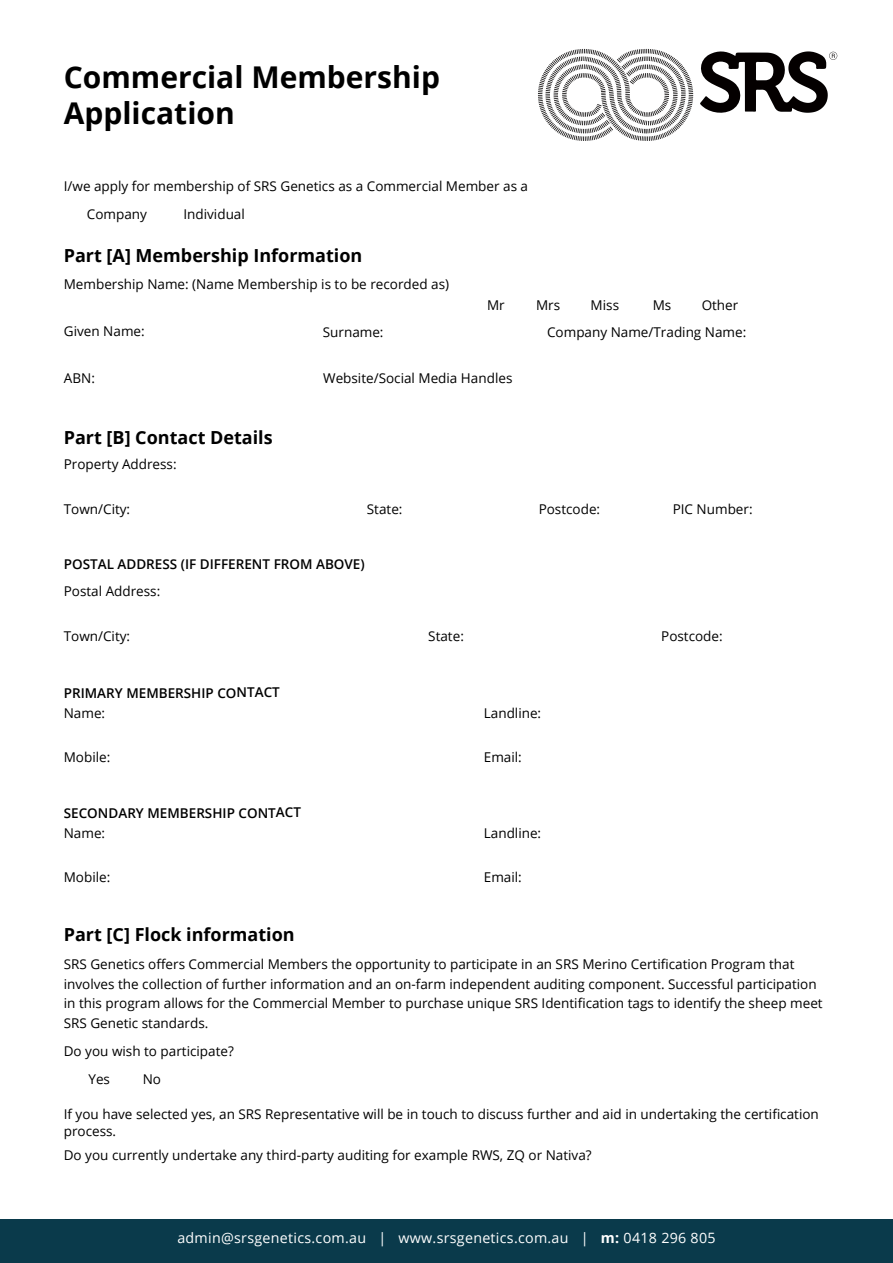
<style>
.page{position:relative;width:893px;height:1263px;background:#fff}
.page>*{position:absolute;margin:0;border:0;box-sizing:border-box;transform-origin:0 0}
.t1{font:700 30px/36px "Open Sans";color:#000}
.t2{font:700 18px "Open Sans";color:#000}
.t3{font:14.25px "Open Sans";letter-spacing:.02em;color:#fff}
.t4{font:13.5px/19.5px "Open Sans";color:#000}
.t5{font:600 13.5px "Open Sans";color:#000}
.s1{font-weight:700}
</style>
<div class="page">
<div style="left:0;top:1219px;width:893px;height:44px;background:#0a3a4b"></div>
<svg style="left:538px;top:49px;width:299px;height:92px"></svg>
<h1 class="t1" style="left:64px;top:58px;width:378px">Commercial Membership<br>Application</h1>
<p class="t4" style="left:64px;top:176px;width:466px">I/we apply for membership of SRS Genetics as a Commercial Member as a</p>
<p class="t4" style="left:87px;top:204px;width:62px">Company</p>
<p class="t4" style="left:183px;top:204px;width:63px">Individual</p>
<h2 class="t2" style="left:64px;top:243px;width:300px">Part [A] Membership Information</h2>
<p class="t4" style="left:64px;top:274px;width:387px">Membership Name: (Name Membership is to be recorded as)</p>
<p class="t4" style="left:487px;top:295px;width:19px">Mr</p>
<p class="t4" style="left:536px;top:295px;width:26px">Mrs</p>
<p class="t4" style="left:591px;top:295px;width:30px">Miss</p>
<p class="t4" style="left:653px;top:295px;width:20px">Ms</p>
<p class="t4" style="left:702px;top:295px;width:38px">Other</p>
<p class="t4" style="left:64px;top:321px;width:82px">Given Name:</p>
<p class="t4" style="left:64px;top:368px;width:33px">ABN:</p>
<p class="t4" style="left:323px;top:368px;width:191px">Website/Social Media Handles</p>
<p class="t4" style="left:323px;top:322px;width:62px">Surname:</p>
<p class="t4" style="left:547px;top:322px;width:201px">Company Name/Trading Name:</p>
<h2 class="t2" style="left:64px;top:424px;width:210px">Part [B] Contact Details</h2>
<p class="t4" style="left:64px;top:454px;width:114px">Property Address:</p>
<p class="t4" style="left:64px;top:499px;width:68px">Town/City:</p>
<p class="t4" style="left:367px;top:499px;width:37px">State:</p>
<p class="t4" style="left:539px;top:499px;width:63px">Postcode:</p>
<p class="t4" style="left:673px;top:499px;width:81px">PIC Number:</p>
<p class="t5" style="left:64px;top:555px;width:302px">POSTAL ADDRESS (IF DIFFERENT FROM ABOVE)</p>
<p class="t4" style="left:64px;top:581px;width:98px">Postal Address:</p>
<p class="t4" style="left:64px;top:626px;width:68px">Town/City:</p>
<p class="t4" style="left:428px;top:626px;width:37px">State:</p>
<p class="t4" style="left:661px;top:626px;width:63px">Postcode:</p>
<p class="t5" style="left:64px;top:683px;width:218px">PRIMARY MEMBERSHIP CONTACT</p>
<p class="t4" style="left:64px;top:703px;width:43px">Name:</p>
<p class="t4" style="left:64px;top:747px;width:48px">Mobile:</p>
<p class="t5" style="left:64px;top:804px;width:239px">SECONDARY MEMBERSHIP CONTACT</p>
<p class="t4" style="left:64px;top:823px;width:43px">Name:</p>
<p class="t4" style="left:64px;top:867px;width:48px">Mobile:</p>
<h2 class="t2" style="left:64px;top:921px;width:232px">Part [C] Flock information</h2>
<p class="t4" style="left:484px;top:703px;width:59px">Landline:</p>
<p class="t4" style="left:484px;top:747px;width:39px">Email:</p>
<p class="t4" style="left:484px;top:823px;width:59px">Landline:</p>
<p class="t4" style="left:484px;top:867px;width:39px">Email:</p>
<p class="t4" style="left:64px;top:954px;width:760px">SRS Genetics offers Commercial Members the opportunity to participate in an SRS Merino Certification Program that involves the collection of further information and an on-farm independent auditing component. Successful participation in this program allows for the Commercial Member to purchase unique SRS Identification tags to identify the sheep meet SRS Genetic standards.</p>
<p class="t4" style="left:64px;top:1041px;width:172px">Do you wish to participate?</p>
<p class="t4" style="left:88px;top:1069px;width:23px">Yes</p>
<p class="t4" style="left:143px;top:1069px;width:20px">No</p>
<p class="t4" style="left:64px;top:1106px;width:757px;line-height:16.2px">If you have selected yes, an SRS Representative will be in touch to discuss further and aid in undertaking the certification process.</p>
<p class="t4" style="left:64px;top:1145px;width:529px">Do you currently undertake any third-party auditing for example RWS, ZQ or Nativa?</p>
<p class="t3" style="left:177px;top:1228px;width:540px">admin@srsgenetics.com.au | www.srsgenetics.com.au | <span class="s1">m:</span> 0418 296 805</p>
</div>
